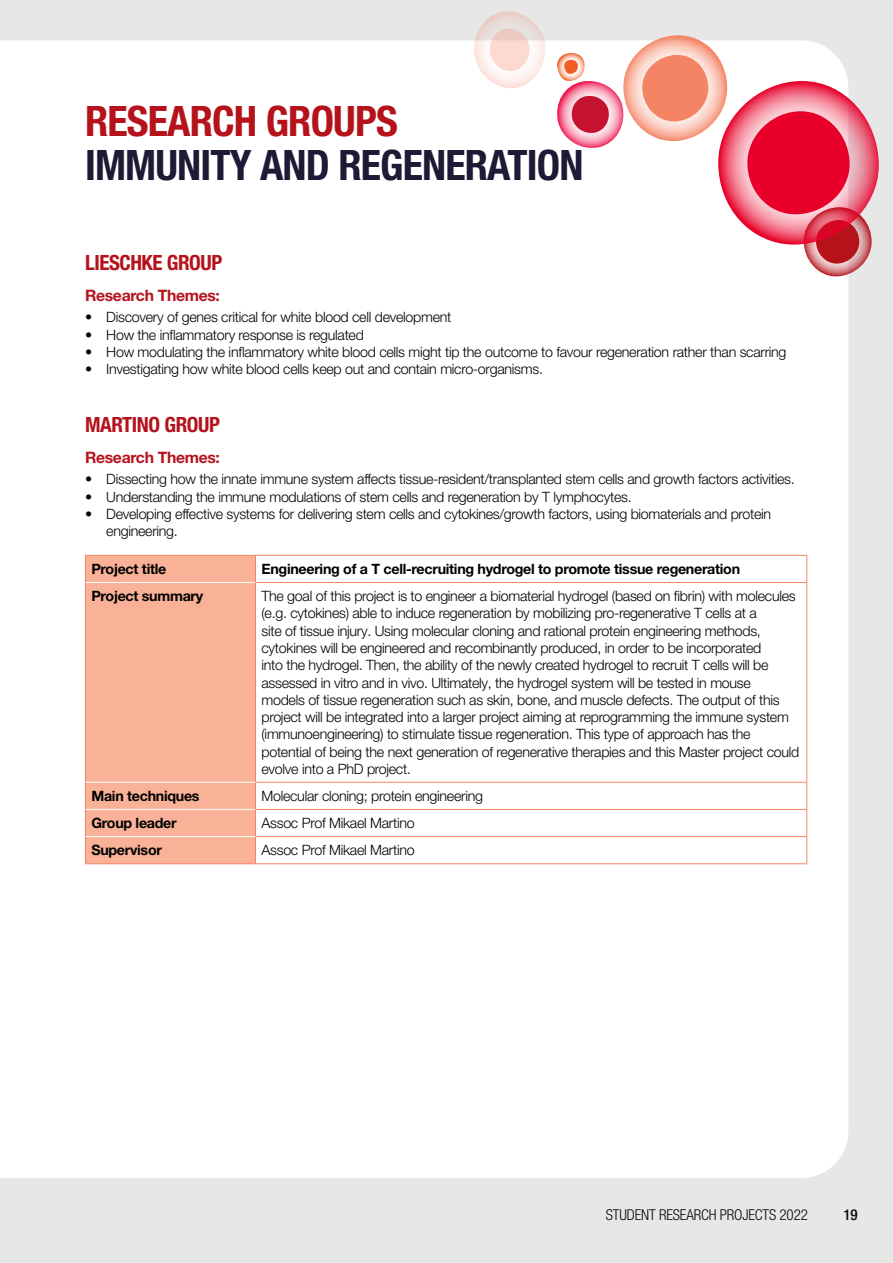
<style>
.page{position:relative;width:893px;height:1263px;background:#e7e7e8}
.page>*{position:absolute;margin:0;border:0;box-sizing:border-box;transform-origin:0 0}
.t1{font:700 condensed 42px "Helvetica Neue LT Pro";letter-spacing:-.02em;color:#1c1a34}
.t2{font:700 condensed 42px "Helvetica Neue LT Pro";letter-spacing:-.02em;color:#b5121b}
.t3{font:700 condensed 21px "Helvetica Neue LT Pro";letter-spacing:-.02em;color:#b5121b}
.t4{font:700 15.75px "Helvetica Neue LT Pro";letter-spacing:-.02em;color:#b5121b}
.t5{font:300 condensed 15px "Helvetica Neue LT Pro";letter-spacing:-.01em;color:#0b0a0b}
.t6{font:500 condensed 15px "Helvetica Neue LT Pro";color:#0b0a0b}
.t7{font:300 14.25px/17.2px "Helvetica Neue LT Pro";letter-spacing:-.02em;color:#000}
.t8{font:700 14.25px "Helvetica Neue LT Pro";letter-spacing:-.02em;color:#000}
</style>
<div class="page">
<div style="left:0;top:40px;width:848px;height:1138px;background:#fff"></div>
<svg style="left:554px;top:35px;width:325px;height:241px;background:#f4b5bb"></svg>
<svg style="left:474px;top:11px;width:71px;height:77px"></svg>
<div style="left:490px;top:29px;width:40px;height:42px;background:linear-gradient(to bottom,#eeccc3,#ffe0d7);border-radius:50%"></div>
<div style="left:86px;top:556px;width:169px;height:307px;background:#f9b298"></div>
<hr style="left:85px;top:555px;width:170px;height:1px;background:#f58465">
<svg style="left:85px;top:556px;width:1px;height:26px"></svg>
<hr style="left:255px;top:555px;width:552px;height:1px;background:#f58465">
<svg style="left:255px;top:556px;width:1px;height:26px"></svg>
<svg style="left:806px;top:556px;width:1px;height:26px"></svg>
<hr style="left:85px;top:582px;width:1px;height:200px;background:#f58465">
<hr style="left:255px;top:582px;width:552px;height:1px;background:#f58465">
<hr style="left:255px;top:583px;width:1px;height:199px;background:#f58465">
<hr style="left:806px;top:583px;width:1px;height:199px;background:#f58465">
<hr style="left:255px;top:782px;width:552px;height:1px;background:#f58465">
<hr style="left:255px;top:809px;width:552px;height:1px;background:#f58465">
<svg style="left:85px;top:782px;width:1px;height:81px"></svg>
<hr style="left:255px;top:836px;width:552px;height:1px;background:#f58465">
<svg style="left:255px;top:783px;width:1px;height:80px"></svg>
<svg style="left:806px;top:783px;width:1px;height:80px"></svg>
<hr style="left:85px;top:863px;width:170px;height:1px;background:#f58465">
<hr style="left:255px;top:863px;width:552px;height:1px;background:#f58465">
<hr style="left:86px;top:582px;width:169px;height:1px;background:#fff">
<hr style="left:86px;top:782px;width:169px;height:1px;background:#fff">
<hr style="left:86px;top:809px;width:169px;height:1px;background:#fff">
<hr style="left:86px;top:836px;width:169px;height:1px;background:#fff">
<h1 class="t2" style="left:85px;top:96px;width:314px">RESEARCH GROUPS</h1>
<h1 class="t1" style="left:85px;top:140px;width:500px">IMMUNITY AND REGENERATION</h1>
<h2 class="t3" style="left:85px;top:250px;width:139px">LIESCHKE GROUP</h2>
<p class="t4" style="left:85px;top:285px;width:136px">Research Themes:</p>
<p class="t7" style="left:85px;top:308px;width:368px">• Discovery of genes critical for white blood cell development</p>
<p class="t7" style="left:85px;top:326px;width:280px">• How the inflammatory response is regulated</p>
<p class="t7" style="left:85px;top:343px;width:703px">• How modulating the inflammatory white blood cells might tip the outcome to favour regeneration rather than scarring</p>
<p class="t7" style="left:85px;top:360px;width:459px">• Investigating how white blood cells keep out and contain micro-organisms.</p>
<h2 class="t3" style="left:85px;top:412px;width:136px">MARTINO GROUP</h2>
<p class="t4" style="left:85px;top:447px;width:136px">Research Themes:</p>
<p class="t7" style="left:85px;top:470px;width:711px">• Dissecting how the innate immune system affects tissue-resident/transplanted stem cells and growth factors activities.</p>
<p class="t7" style="left:85px;top:488px;width:548px">• Understanding the immune modulations of stem cells and regeneration by T lymphocytes.</p>
<p class="t7" style="left:106px;top:505px;width:666px;text-indent:-21px">• Developing effective systems for delivering stem cells and cytokines/growth factors, using biomaterials and protein engineering.</p>
<p class="t8" style="left:91px;top:560px;width:76px">Project title</p>
<p class="t8" style="left:261px;top:560px;width:480px">Engineering of a T cell-recruiting hydrogel to promote tissue regeneration</p>
<p class="t8" style="left:91px;top:587px;width:113px">Project summary</p>
<p class="t7" style="left:261px;top:587px;width:539px">The goal of this project is to engineer a biomaterial hydrogel (based on fibrin) with molecules (e.g. cytokines) able to induce regeneration by mobilizing pro-regenerative T cells at a<br>site of tissue injury. Using molecular cloning and rational protein engineering methods, cytokines will be engineered and recombinantly produced, in order to be incorporated<br>into the hydrogel. Then, the ability of the newly created hydrogel to recruit T cells will be assessed in vitro and in vivo. Ultimately, the hydrogel system will be tested in mouse<br>models of tissue regeneration such as skin, bone, and muscle defects. The output of this project will be integrated into a larger project aiming at reprogramming the immune system (immunoengineering) to stimulate tissue regeneration. This type of approach has the potential of being the next generation of regenerative therapies and this Master project could evolve into a PhD project.</p>
<p class="t8" style="left:91px;top:787px;width:110px">Main techniques</p>
<p class="t7" style="left:261px;top:787px;width:223px">Molecular cloning; protein engineering</p>
<p class="t8" style="left:91px;top:814px;width:87px">Group leader</p>
<p class="t7" style="left:261px;top:814px;width:155px">Assoc Prof Mikael Martino</p>
<p class="t8" style="left:91px;top:841px;width:72px">Supervisor</p>
<p class="t7" style="left:261px;top:841px;width:155px">Assoc Prof Mikael Martino</p>
<p class="t5" style="left:606px;top:1206px;width:204px">STUDENT RESEARCH PROJECTS 2022</p>
<p class="t6" style="left:843px;top:1205px;width:16px">19</p>
</div>
